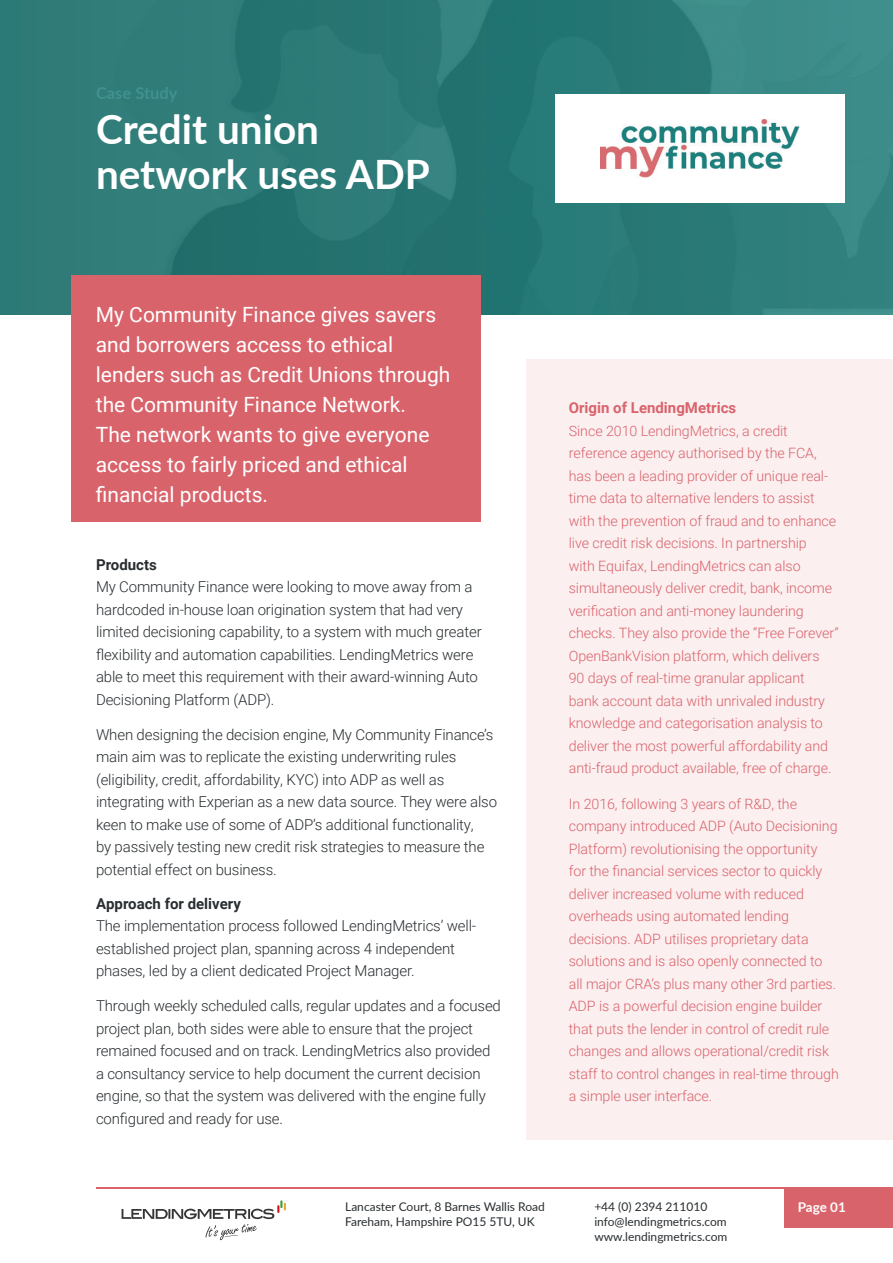
<style>
.page{position:relative;width:893px;height:1263px;background:#fff}
.page>*{position:absolute;margin:0;border:0;box-sizing:border-box;transform-origin:0 0}
.t1{font:700 40.5px/45px "Lato";color:#fff}
.t2{font:21px/30px "Roboto";color:#fff}
.t3{font:700 16.5px "Lato";color:#429191}
.t4{font:300 15px/22.5px "Roboto";letter-spacing:-.01em;color:#282d30}
.t5{font:700 15px "Roboto";color:#282d30}
.t6{font:700 15px "Roboto";color:#d9636b}
.t7{font:300 14.25px/22.5px "Roboto";letter-spacing:-.005em;color:#d9636b}
.t8{font:700 13.5px "Lato";letter-spacing:-.005em;color:#fff}
.t9{font:12px/15px "Lato";color:#282d30}
</style>
<div class="page">
<svg style="left:0;top:0;width:893px;height:315px;background:#2d7b78"></svg>
<svg style="left:122px;top:1200px;width:164px;height:40px"></svg>
<div style="left:784px;top:1187px;width:109px;height:40px;background:#d9636b"></div>
<hr style="left:96px;top:1187px;width:797px;height:1px;background:#d9636b">
<div style="left:71px;top:275px;width:409px;height:247px;background:#d9636b"></div>
<div style="left:527px;top:359px;width:366px;height:781px;background:#fbeff0"></div>
<div style="left:555px;top:95px;width:289px;height:108px;background:#fff"></div>
<img style="left:600px;top:120px;width:199px;height:58px">
<p class="t3" style="left:96px;top:81px;width:83px">Case Study</p>
<h1 class="t1" style="left:96px;top:105px;width:335px">Credit union network uses ADP</h1>
<h2 class="t2" style="left:96px;top:299px;width:356px">My Community Finance gives savers and borrowers access to ethical lenders such as Credit Unions through the Community Finance Network.<br>The network wants to give everyone access to fairly priced and ethical financial products.</h2>
<p class="t5" style="left:96px;top:554px;width:62px">Products</p>
<p class="t4" style="left:96px;top:575px;width:387px">My Community Finance were looking to move away from a hardcoded in-house loan origination system that had very limited decisioning capability, to a system with much greater flexibility and automation capabilities. LendingMetrics were able to meet this requirement with their award-winning Auto Decisioning Platform (ADP).</p>
<p class="t4" style="left:96px;top:723px;width:403px">When designing the decision engine, My Community Finance’s main aim was to replicate the existing underwriting rules (eligibility, credit, affordability, KYC) into ADP as well as integrating with Experian as a new data source. They were also keen to make use of some of ADP’s additional functionality,<br>by passively testing new credit risk strategies to measure the potential effect on business.</p>
<p class="t5" style="left:96px;top:893px;width:146px">Approach for delivery</p>
<p class="t4" style="left:96px;top:914px;width:382px">The implementation process followed LendingMetrics’ well&shy;established project plan, spanning across 4 independent phases, led by a client dedicated Project Manager.</p>
<p class="t4" style="left:96px;top:994px;width:406px">Through weekly scheduled calls, regular updates and a focused project plan, both sides were able to ensure that the project remained focused and on track. LendingMetrics also provided a consultancy service to help document the current decision engine, so that the system was delivered with the engine fully configured and ready for use.</p>
<p class="t6" style="left:569px;top:397px;width:169px">Origin of LendingMetrics</p>
<p class="t7" style="left:569px;top:419px;width:271px">Since 2010 LendingMetrics, a credit reference agency authorised by the FCA, has been a leading provider of unique real&shy;time data to alternative lenders to assist with the prevention of fraud and to enhance live credit risk decisions. In partnership<br>with Equifax, LendingMetrics can also simultaneously deliver credit, bank, income verification and anti-money laundering checks. They also provide the “Free Forever” OpenBankVision platform, which delivers 90 days of real-time granular applicant<br>bank account data with unrivaled industry knowledge and categorisation analysis to deliver the most powerful affordability and anti-fraud product available, free of charge.</p>
<p class="t7" style="left:569px;top:792px;width:271px">In 2016, following 3 years of R&amp;D, the company introduced ADP (Auto Decisioning Platform) revolutionising the opportunity<br>for the financial services sector to quickly deliver increased volume with reduced overheads using automated lending decisions. ADP utilises proprietary data solutions and is also openly connected to all major CRA’s plus many other 3rd parties.<br>ADP is a powerful decision engine builder that puts the lender in control of credit rule changes and allows operational/credit risk staff to control changes in real-time through a simple user interface.</p>
<p class="t9" style="left:345px;top:1198px;width:201px">Lancaster Court, 8 Barnes Wallis Road<br>Fareham, Hampshire PO15 5TU, UK</p>
<p class="t9" style="left:594px;top:1198px;width:135px">+44 (0) 2394 211010 info@lendingmetrics.com www.lendingmetrics.com</p>
<p class="t8" style="left:798px;top:1197px;width:50px">Page 01</p>
</div>
